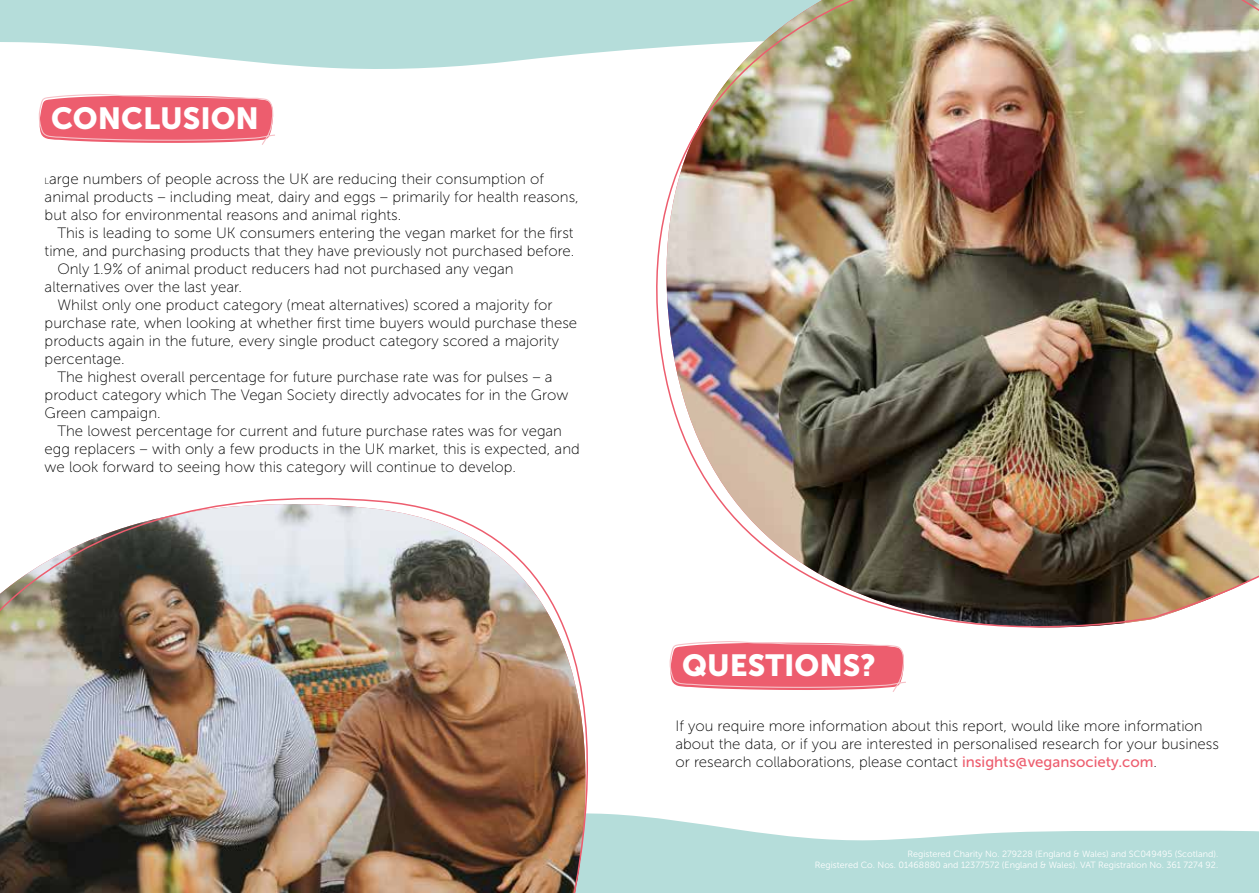
<style>
.page{position:relative;width:1259px;height:893px;background:#fff}
.page>*{position:absolute;margin:0;border:0;box-sizing:border-box;transform-origin:0 0}
.t1{font:30.3px "Museo Sans 900";color:#fff}
.t2{font:15px/18px "Museo Sans 100";color:#000101}
.t3{font:9px/10.8px "Museo Sans 300";color:#fff;text-align:right}
.s1{font-size:9px}
.s2{font-family:"Museo Sans 500";color:#ed5d6e}
</style>
<div class="page">
<svg style="left:38px;top:94px;width:237px;height:51px;background:#ef7785"></svg>
<svg style="left:691px;top:822px;width:568px;height:71px;fill:#b5ddda"></svg>
<img style="left:0;top:497px;width:691px;height:396px">
<svg style="left:0;top:0;width:615px;height:69px;fill:#b5ddda"></svg>
<img style="left:615px;top:0;width:644px;height:705px">
<svg style="left:668px;top:641px;width:239px;height:52px;background:#f07b89"></svg>
<h1 class="t1" style="left:51px;top:101px;width:209px">CONCLUSION</h1>
<p class="t2" style="left:45px;top:170px;width:536px"><span class="s1">L</span>arge numbers of people across the UK are reducing their consumption of animal products – including meat, dairy and eggs – primarily for health reasons, but also for environmental reasons and animal rights.</p>
<p class="t2" style="left:57px;top:224px;width:518px">This is leading to some UK consumers entering the vegan market for the first</p>
<p class="t2" style="left:45px;top:242px;width:531px">time, and purchasing products that they have previously not purchased before.</p>
<p class="t2" style="left:57px;top:260px;width:458px">Only 1.9% of animal product reducers had not purchased any vegan</p>
<p class="t2" style="left:45px;top:278px;width:199px">alternatives over the last year.</p>
<p class="t2" style="left:57px;top:296px;width:497px">Whilst only one product category (meat alternatives) scored a majority for</p>
<p class="t2" style="left:45px;top:314px;width:534px">purchase rate, when looking at whether first time buyers would purchase these</p>
<p class="t2" style="left:45px;top:332px;width:516px">products again in the future, every single product category scored a majority</p>
<p class="t2" style="left:45px;top:350px;width:82px">percentage.</p>
<p class="t2" style="left:57px;top:368px;width:497px">The highest overall percentage for future purchase rate was for pulses – a</p>
<p class="t2" style="left:45px;top:386px;width:525px">product category which The Vegan Society directly advocates for in the Grow</p>
<p class="t2" style="left:45px;top:404px;width:118px">Green campaign.</p>
<p class="t2" style="left:57px;top:422px;width:506px">The lowest percentage for current and future purchase rates was for vegan</p>
<p class="t2" style="left:45px;top:440px;width:537px">egg replacers – with only a few products in the UK market, this is expected, and</p>
<p class="t2" style="left:45px;top:458px;width:473px">we look forward to seeing how this category will continue to develop.</p>
<h1 class="t1" style="left:682px;top:648px;width:195px">QUESTIONS?</h1>
<p class="t2" style="left:675px;top:717px;width:545px">If you require more information about this report, would like more information about the data, or if you are interested in personalised research for your business or research collaborations, please contact <span class="s2">insights@vegansociety.com</span>.</p>
<p class="t3" style="left:815px;top:848px;width:405px">Registered Charity No. 279228 (England &amp; Wales) and SC049495 (Scotland).<br>Registered Co. Nos. 01468880 and 12377572 (England &amp; Wales). VAT Registration No. 361 7274 92.</p>
</div>
